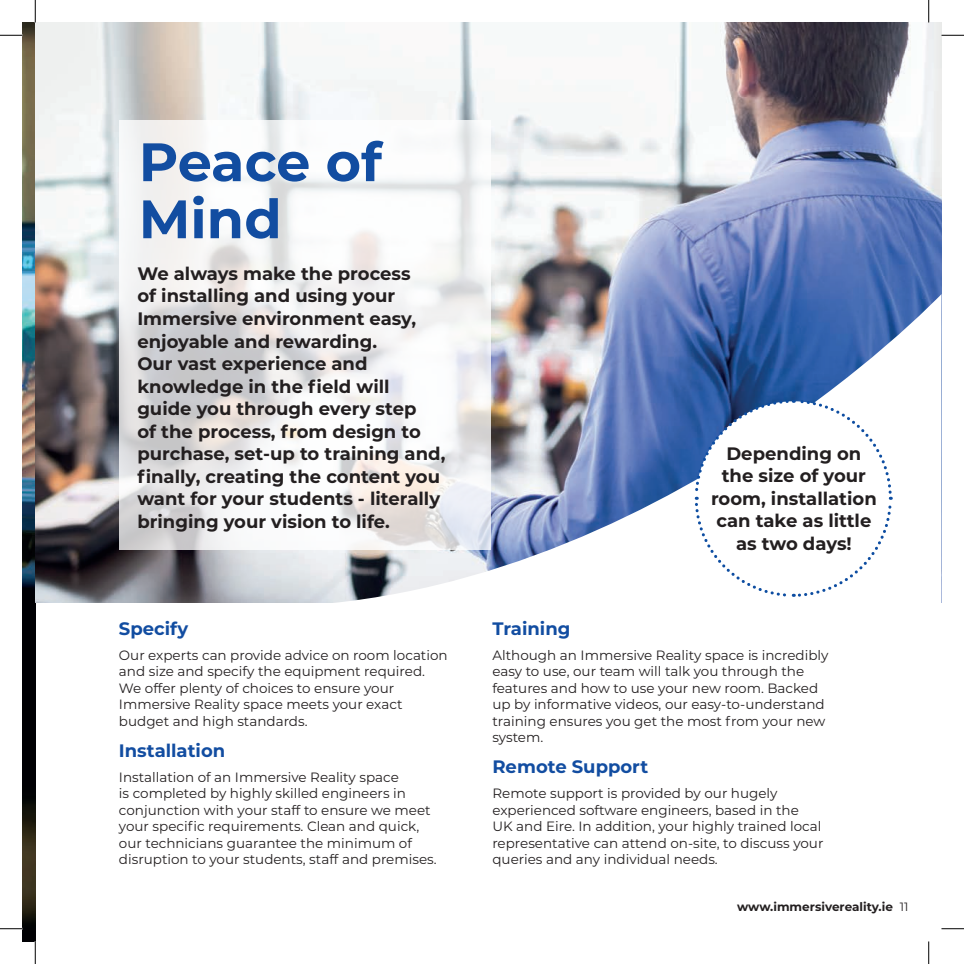
<style>
.page{position:relative;width:964px;height:964px;background:#fff}
.page>*{position:absolute;margin:0;border:0;box-sizing:border-box;transform-origin:0 0}
.t1{font:700 54px/57px "Montserrat";color:#124da1}
.t2{font:700 18px/22.5px "Montserrat";color:#231f20;text-align:center}
.t3{font:700 18px "Montserrat";color:#124da1}
.t4{font:13.5px/16.5px "Montserrat";color:#231f20}
.t5{font:700 12px "Montserrat";color:#231f20}
.s1{font-weight:400}
</style>
<div class="page">
<img style="left:22px;top:22px;width:13px;height:919px">
<img style="left:35px;top:22px;width:906px;height:580px">
<img style="left:218px;top:294px;width:723px;height:309px">
<svg style="left:693px;top:398px;width:200px;height:200px"></svg>
<svg style="left:119px;top:120px;width:371px;height:430px"></svg>
<svg style="left:0;top:35px;width:22px;height:1px"></svg>
<svg style="left:941px;top:35px;width:22px;height:1px"></svg>
<svg style="left:0;top:928px;width:22px;height:1px"></svg>
<svg style="left:941px;top:928px;width:22px;height:1px"></svg>
<svg style="left:35px;top:0;width:1px;height:22px"></svg>
<svg style="left:35px;top:941px;width:1px;height:22px"></svg>
<svg style="left:928px;top:0;width:1px;height:22px"></svg>
<svg style="left:928px;top:941px;width:1px;height:22px"></svg>
<h1 class="t1" style="left:139px;top:131px;width:244px">Peace of<br>Mind</h1>
<p class="t2" style="left:137px;top:261px;width:309px;text-align:left">We always make the process<br>of installing and using your<br>Immersive environment easy, enjoyable and rewarding.<br>Our vast experience and knowledge in the field will guide you through every step<br>of the process, from design to purchase, set-up to training and, finally, creating the content you want for your students - literally bringing your vision to life.</p>
<h2 class="t3" style="left:119px;top:615px;width:71px">Specify</h2>
<p class="t4" style="left:119px;top:646px;width:330px">Our experts can provide advice on room location and size and specify the equipment required.<br>We offer plenty of choices to ensure your Immersive Reality space meets your exact budget and high standards.</p>
<h2 class="t3" style="left:119px;top:737px;width:108px">Installation</h2>
<p class="t4" style="left:119px;top:768px;width:319px">Installation of an Immersive Reality space<br>is completed by highly skilled engineers in conjunction with your staff to ensure we meet your specific requirements. Clean and quick, our technicians guarantee the minimum of disruption to your students, staff and premises.</p>
<h2 class="t2" style="left:711px;top:441px;width:167px">Depending on the size of your room, installation can take as little as two days!</h2>
<h2 class="t3" style="left:492px;top:615px;width:80px">Training</h2>
<p class="t4" style="left:492px;top:646px;width:337px">Although an Immersive Reality space is incredibly easy to use, our team will talk you through the features and how to use your new room. Backed up by informative videos, our easy-to-understand training ensures you get the most from your new system.</p>
<h2 class="t3" style="left:492px;top:753px;width:157px">Remote Support</h2>
<p class="t4" style="left:492px;top:784px;width:332px">Remote support is provided by our hugely experienced software engineers, based in the<br>UK and Eire. In addition, your highly trained local representative can attend on-site, to discuss your queries and any individual needs.</p>
<p class="t5" style="left:737px;top:897px;width:173px">www.immersivereality.ie <span class="s1">11</span></p>
</div>
